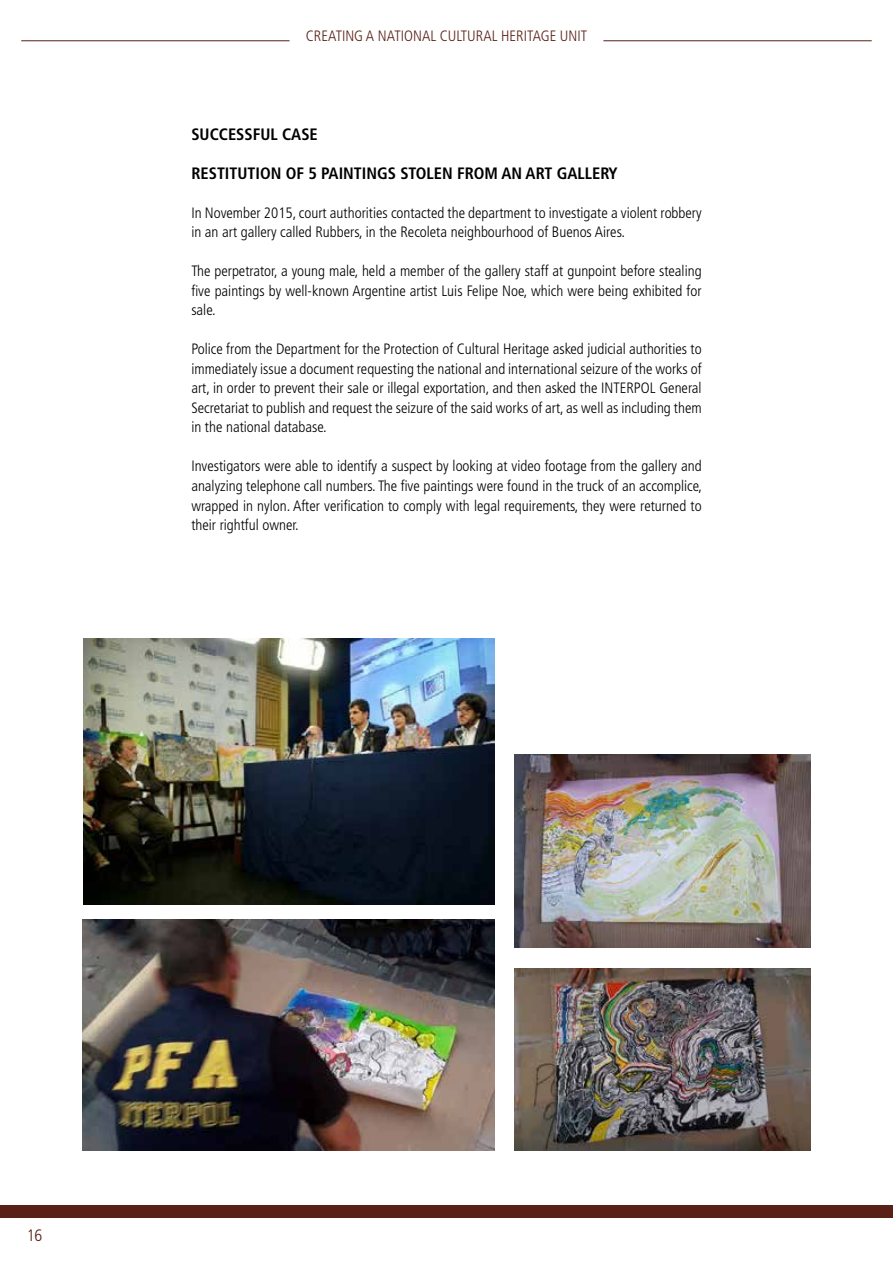
<style>
.page{position:relative;width:893px;height:1263px;background:#fff}
.page>*{position:absolute;margin:0;border:0;box-sizing:border-box;transform-origin:0 0}
.soustitre{font:700 condensed 16.5px "Frutiger LT Std";color:#000}
.t1{font:300 condensed 16.5px "Frutiger LT Std";color:#582016}
.texte{font:300 condensed 15px/19.5px "Frutiger LT Std";color:#000;text-align:justify}
.t2{font:300 condensed 15px "Frutiger LT Std";color:#582016}
</style>
<div class="page">
<img style="left:83px;top:919px;width:412px;height:232px">
<img style="left:515px;top:969px;width:295px;height:182px">
<img style="left:515px;top:755px;width:295px;height:192px">
<img style="left:83px;top:638px;width:412px;height:267px">
<hr style="left:21px;top:40px;width:269px;height:1px;background:#582016">
<hr style="left:603px;top:40px;width:269px;height:1px;background:#582016">
<div style="left:0;top:1205px;width:893px;height:13px;background:#582016"></div>
<p class="t2" style="left:306px;top:27px;width:283px">CREATING A NATIONAL CULTURAL HERITAGE UNIT</p>
<p class="soustitre" style="left:191px;top:124px;width:128px">SUCCESSFUL CASE</p>
<p class="soustitre" style="left:191px;top:163px;width:428px">RESTITUTION OF 5 PAINTINGS STOLEN FROM AN ART GALLERY</p>
<p class="texte" style="left:191px;top:203px;width:512px">In November 2015, court authorities contacted the department to investigate a violent robbery in an art gallery called Rubbers, in the Recoleta neighbourhood of Buenos Aires.</p>
<p class="texte" style="left:191px;top:262px;width:512px">The perpetrator, a young male, held a member of the gallery staff at gunpoint before stealing five paintings by well-known Argentine artist Luis Felipe Noe, which were being exhibited for sale.</p>
<p class="texte" style="left:191px;top:340px;width:512px">Police from the Department for the Protection of Cultural Heritage asked judicial authorities to immediately issue a document requesting the national and international seizure of the works of art, in order to prevent their sale or illegal exportation, and then asked the INTERPOL General Secretariat to publish and request the seizure of the said works of art, as well as including them in the national database.</p>
<p class="texte" style="left:191px;top:457px;width:512px">Investigators were able to identify a suspect by looking at video footage from the gallery and analyzing telephone call numbers. The five paintings were found in the truck of an accomplice, wrapped in nylon. After verification to comply with legal requirements, they were returned to their rightful owner.</p>
<p class="t1" style="left:27px;top:1226px;width:17px">16</p>
</div>
